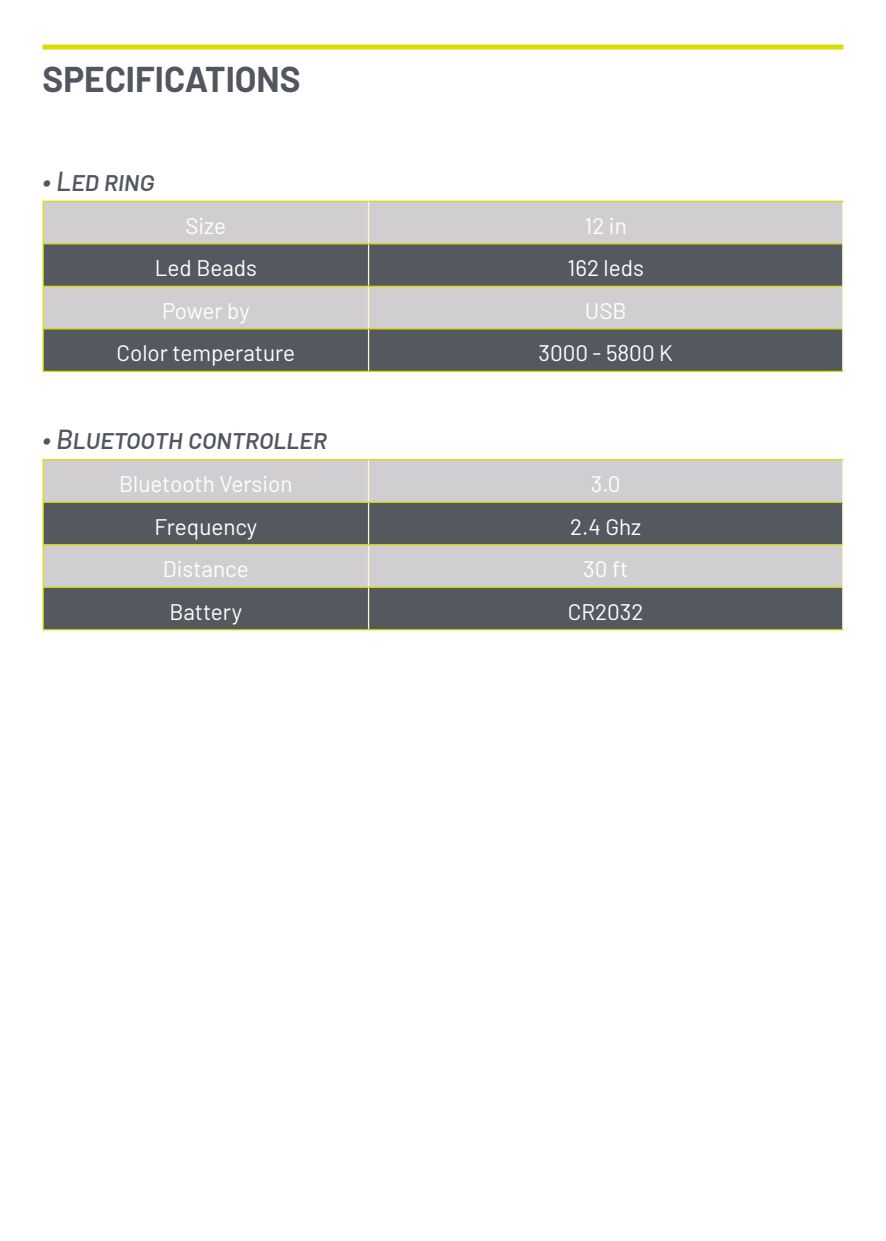
<style>
.page{position:relative;width:886px;height:1241px;background:#fff}
.page>*{position:absolute;margin:0;border:0;box-sizing:border-box;transform-origin:0 0}
.Titulos{font:700 35px "Barlow";color:#52575f}
.Subtitulo{font:italic 500 27.5px "Barlow";color:#52575f}
.Contenido{font:22.5px "Barlow";color:#fff}
</style>
<div class="page">
<div style="left:43px;top:45px;width:800px;height:5px;background:#dbdc00"></div>
<div style="left:44px;top:202px;width:798px;height:41px;background:#d0ced1"></div>
<svg style="left:44px;top:244px;width:798px;height:127px;background:#7e8083"></svg>
<hr style="left:43px;top:201px;width:326px;height:1px;background:#dbdc00">
<hr style="left:43px;top:202px;width:1px;height:41px;background:#dbdc00">
<hr style="left:369px;top:201px;width:474px;height:1px;background:#dbdc00">
<hr style="left:43px;top:243px;width:326px;height:1px;background:#dbdc00">
<hr style="left:43px;top:244px;width:1px;height:42px;background:#dbdc00">
<hr style="left:369px;top:243px;width:473px;height:1px;background:#dbdc00">
<hr style="left:43px;top:286px;width:326px;height:1px;background:#dbdc00">
<hr style="left:43px;top:287px;width:1px;height:41px;background:#dbdc00">
<hr style="left:369px;top:286px;width:473px;height:1px;background:#dbdc00">
<hr style="left:43px;top:328px;width:326px;height:1px;background:#dbdc00">
<hr style="left:43px;top:329px;width:1px;height:42px;background:#dbdc00">
<hr style="left:369px;top:328px;width:473px;height:1px;background:#dbdc00">
<hr style="left:43px;top:371px;width:326px;height:1px;background:#dbdc00">
<hr style="left:369px;top:371px;width:474px;height:1px;background:#dbdc00">
<hr style="left:368px;top:202px;width:1px;height:41px;background:#fff7d2">
<hr style="left:842px;top:202px;width:1px;height:42px;background:#fff7d2">
<hr style="left:368px;top:244px;width:1px;height:42px;background:#fff7d2">
<hr style="left:842px;top:244px;width:1px;height:42px;background:#fff7d2">
<hr style="left:368px;top:287px;width:1px;height:41px;background:#fff7d2">
<hr style="left:842px;top:286px;width:1px;height:43px;background:#fff7d2">
<hr style="left:368px;top:329px;width:1px;height:42px;background:#fff7d2">
<hr style="left:842px;top:329px;width:1px;height:42px;background:#fff7d2">
<div style="left:44px;top:460px;width:798px;height:41px;background:#d0ced1"></div>
<svg style="left:44px;top:503px;width:798px;height:126px;background:#7d8085"></svg>
<hr style="left:43px;top:459px;width:326px;height:1px;background:#dbdc00">
<hr style="left:43px;top:460px;width:1px;height:41px;background:#dbdc00">
<hr style="left:369px;top:459px;width:474px;height:1px;background:#dbdc00">
<hr style="left:43px;top:501px;width:326px;height:2px;background:#dbdc00">
<hr style="left:43px;top:503px;width:1px;height:41px;background:#dbdc00">
<hr style="left:369px;top:501px;width:473px;height:2px;background:#dbdc00">
<hr style="left:43px;top:544px;width:326px;height:1px;background:#dbdc00">
<hr style="left:43px;top:545px;width:1px;height:41px;background:#dbdc00">
<hr style="left:369px;top:544px;width:473px;height:1px;background:#dbdc00">
<hr style="left:43px;top:586px;width:326px;height:2px;background:#dbdc00">
<hr style="left:43px;top:588px;width:1px;height:41px;background:#dbdc00">
<hr style="left:369px;top:586px;width:473px;height:2px;background:#dbdc00">
<hr style="left:43px;top:629px;width:326px;height:1px;background:#dbdc00">
<hr style="left:369px;top:629px;width:474px;height:1px;background:#dbdc00">
<hr style="left:368px;top:460px;width:1px;height:41px;background:#fff7d2">
<hr style="left:842px;top:460px;width:1px;height:42px;background:#fff7d2">
<hr style="left:368px;top:503px;width:1px;height:41px;background:#fff7d2">
<hr style="left:842px;top:502px;width:1px;height:42px;background:#fff7d2">
<hr style="left:368px;top:545px;width:1px;height:41px;background:#fff7d2">
<hr style="left:842px;top:544px;width:1px;height:43px;background:#fff7d2">
<hr style="left:368px;top:588px;width:1px;height:41px;background:#fff7d2">
<hr style="left:842px;top:587px;width:1px;height:42px;background:#fff7d2">
<p class="Titulos" style="left:43px;top:53px;width:260px">SPECIFICATIONS</p>
<p class="Subtitulo" style="left:43px;top:161px;width:114px">• Led ring</p>
<p class="Contenido" style="left:185px;top:209px;width:42px">Size</p>
<p class="Contenido" style="left:584px;top:209px;width:44px">12 in</p>
<p class="Contenido" style="left:155px;top:252px;width:104px">Led Beads</p>
<p class="Contenido" style="left:567px;top:252px;width:78px">162 leds</p>
<p class="Contenido" style="left:162px;top:294px;width:89px">Power by</p>
<p class="Contenido" style="left:585px;top:294px;width:43px">USB</p>
<p class="Contenido" style="left:117px;top:337px;width:180px">Color temperature</p>
<p class="Contenido" style="left:538px;top:337px;width:136px">3000 - 5800 K</p>
<p class="Subtitulo" style="left:43px;top:419px;width:286px">• Bluetooth controller</p>
<p class="Contenido" style="left:119px;top:468px;width:175px">Bluetooth Version</p>
<p class="Contenido" style="left:591px;top:468px;width:31px">3.0</p>
<p class="Contenido" style="left:154px;top:510px;width:104px">Frequency</p>
<p class="Contenido" style="left:570px;top:510px;width:73px">2.4 Ghz</p>
<p class="Contenido" style="left:163px;top:553px;width:87px">Distance</p>
<p class="Contenido" style="left:583px;top:553px;width:46px">30 ft</p>
<p class="Contenido" style="left:170px;top:595px;width:74px">Battery</p>
<p class="Contenido" style="left:568px;top:595px;width:77px">CR2032</p>
</div>
